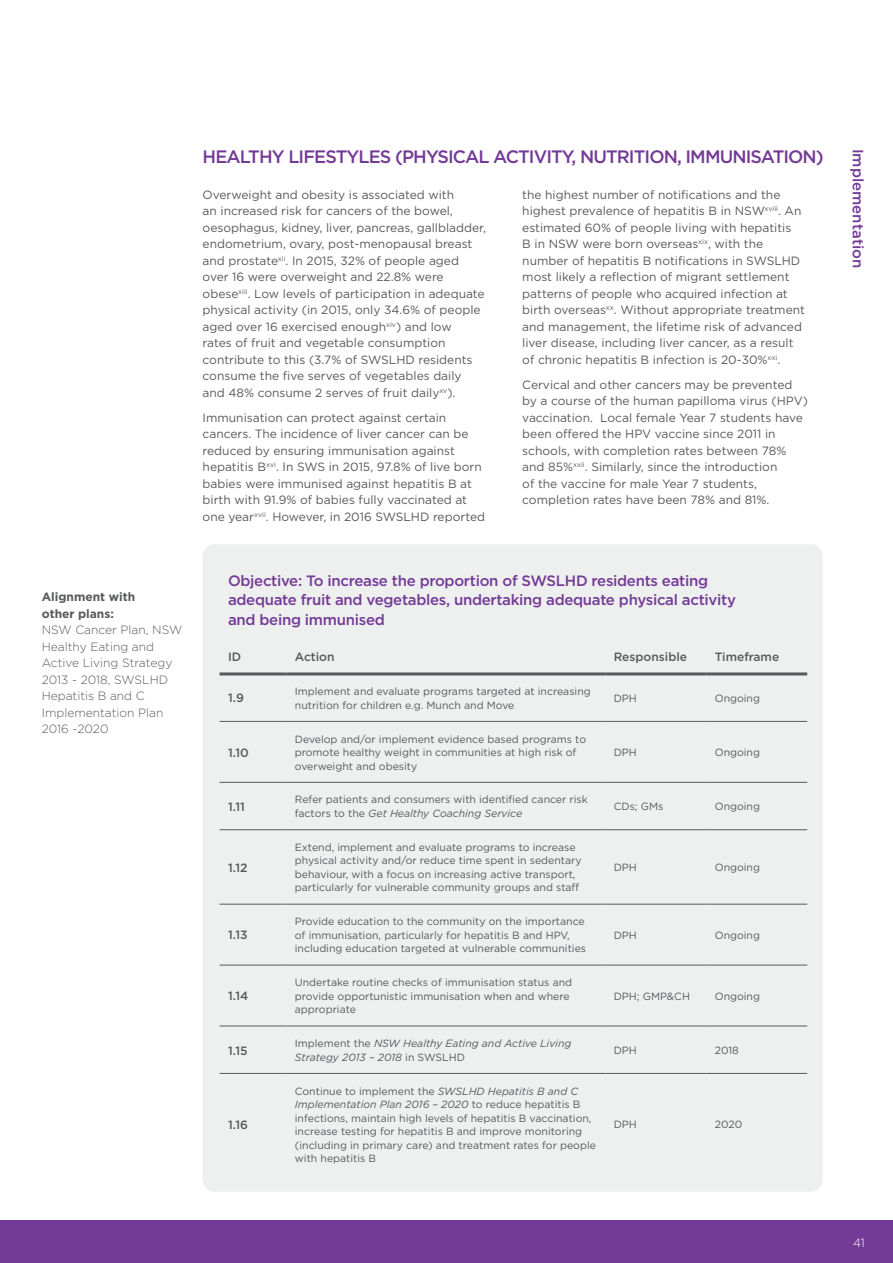
<style>
.page{position:relative;width:893px;height:1263px;background:#fff}
.page>*{position:absolute;margin:0;border:0;box-sizing:border-box;transform-origin:0 0}
.t1{font:500 18px "Gotham";letter-spacing:-.05em;color:#733a96}
.t2{font:500 15px/19.5px "Gotham";letter-spacing:-.02em;color:#733a96}
.t3{font:500 15px "Gotham";color:#733a96}
.t4{font:12px/16.5px "Gotham";color:#58595b}
.t5{font:300 12px/16.5px "Gotham";color:#58595b}
.t6{font:500 12px "Gotham";color:#58595b}
.t7{font:700 12px/16.5px "Gotham";color:#58595b}
.t8{font:300 12px "Gotham";color:#fff}
.t9{font:10.5px/13.5px "Gotham";color:#58595b}
.t10{font:italic 10.5px/13.5px "Gotham";color:#58595b}
.s1{font-style:italic}
.s2{font-style:normal}
</style>
<div class="page">
<div style="left:0;top:1220px;width:893px;height:43px;background:#733a96"></div>
<div style="left:203px;top:544px;width:620px;height:648px;background:#eeefef;border-radius:13px"></div>
<hr style="left:220px;top:672px;width:66px;height:3px;background:#58595b">
<hr style="left:286px;top:672px;width:319px;height:3px;background:#58595b">
<hr style="left:605px;top:672px;width:101px;height:3px;background:#58595b">
<hr style="left:706px;top:672px;width:101px;height:3px;background:#58595b">
<hr style="left:220px;top:721px;width:66px;height:1px;background:#58595b">
<hr style="left:286px;top:721px;width:319px;height:1px;background:#58595b">
<hr style="left:605px;top:721px;width:101px;height:1px;background:#58595b">
<hr style="left:706px;top:721px;width:101px;height:1px;background:#58595b">
<hr style="left:220px;top:1073px;width:66px;height:1px;background:#58595b">
<hr style="left:286px;top:1073px;width:319px;height:1px;background:#58595b">
<hr style="left:605px;top:1073px;width:101px;height:1px;background:#58595b">
<hr style="left:706px;top:1073px;width:101px;height:1px;background:#58595b">
<hr style="left:220px;top:782px;width:66px;height:1px;background:#58595b">
<hr style="left:286px;top:782px;width:319px;height:1px;background:#58595b">
<hr style="left:605px;top:782px;width:101px;height:1px;background:#58595b">
<hr style="left:706px;top:782px;width:101px;height:1px;background:#58595b">
<hr style="left:220px;top:829px;width:66px;height:1px;background:#58595b">
<hr style="left:286px;top:829px;width:319px;height:1px;background:#58595b">
<hr style="left:605px;top:829px;width:101px;height:1px;background:#58595b">
<hr style="left:706px;top:829px;width:101px;height:1px;background:#58595b">
<hr style="left:220px;top:904px;width:66px;height:1px;background:#58595b">
<hr style="left:286px;top:904px;width:319px;height:1px;background:#58595b">
<hr style="left:605px;top:904px;width:101px;height:1px;background:#58595b">
<hr style="left:706px;top:904px;width:101px;height:1px;background:#58595b">
<hr style="left:220px;top:965px;width:66px;height:1px;background:#58595b">
<hr style="left:286px;top:965px;width:319px;height:1px;background:#58595b">
<hr style="left:605px;top:965px;width:101px;height:1px;background:#58595b">
<hr style="left:706px;top:965px;width:101px;height:1px;background:#58595b">
<hr style="left:220px;top:1025px;width:66px;height:1px;background:#58595b">
<hr style="left:286px;top:1025px;width:319px;height:1px;background:#58595b">
<hr style="left:605px;top:1025px;width:101px;height:1px;background:#58595b">
<hr style="left:706px;top:1025px;width:101px;height:1px;background:#58595b">
<p class="t7" style="left:42px;top:588px;width:95px">Alignment with other plans:</p>
<p class="t5" style="left:42px;top:621px;width:142px">NSW Cancer Plan, NSW<br>Healthy Eating and<br>Active Living Strategy<br>2013 - 2018, SWSLHD<br>Hepatitis B and C<br>Implementation Plan<br>2016 -2020</p>
<h1 class="t1" style="left:203px;top:145px;width:623px">HEALTHY LIFESTYLES (PHYSICAL ACTIVITY, NUTRITION, IMMUNISATION)</h1>
<p class="t4" style="left:203px;top:186px;width:285px">Overweight and obesity is associated with<br>an increased risk for cancers of the bowel, oesophagus, kidney, liver, pancreas, gallbladder, endometrium, ovary, post-menopausal breast and prostate<sup>xii</sup>. In 2015, 32% of people aged over 16 were overweight and 22.8% were obese<sup>xiii</sup>. Low levels of participation in adequate physical activity (in 2015, only 34.6% of people aged over 16 exercised enough<sup>xiv</sup>) and low<br>rates of fruit and vegetable consumption contribute to this (3.7% of SWSLHD residents consume the five serves of vegetables daily and 48% consume 2 serves of fruit daily<sup>xv</sup>).</p>
<p class="t4" style="left:203px;top:409px;width:284px">Immunisation can protect against certain cancers. The incidence of liver cancer can be reduced by ensuring immunisation against hepatitis B<sup>xvi</sup>. In SWS in 2015, 97.8% of live born babies were immunised against hepatitis B at birth with 91.9% of babies fully vaccinated at one year<sup>xvii</sup>. However, in 2016 SWSLHD reported</p>
<p class="t4" style="left:522px;top:186px;width:284px">the highest number of notifications and the highest prevalence of hepatitis B in NSW<sup>xviii</sup>. An estimated 60% of people living with hepatitis<br>B in NSW were born overseas<sup>xix</sup>, with the number of hepatitis B notifications in SWSLHD most likely a reflection of migrant settlement patterns of people who acquired infection at birth overseas<sup>xx</sup>. Without appropriate treatment and management, the lifetime risk of advanced liver disease, including liver cancer, as a result of chronic hepatitis B infection is 20-30%<sup>xxi</sup>.</p>
<p class="t4" style="left:522px;top:376px;width:287px">Cervical and other cancers may be prevented by a course of the human papilloma virus (HPV) vaccination. Local female Year 7 students have been offered the HPV vaccine since 2011 in schools, with completion rates between 78% and 85%<sup>xxii</sup>. Similarly, since the introduction<br>of the vaccine for male Year 7 students, completion rates have been 78% and 81%.</p>
<p class="t2" style="left:228px;top:571px;width:509px">Objective: To increase the proportion of SWSLHD residents eating adequate fruit and vegetables, undertaking adequate physical activity and being immunised</p>
<p class="t6" style="left:228px;top:648px;width:15px">ID</p>
<p class="t6" style="left:295px;top:648px;width:41px">Action</p>
<p class="t6" style="left:614px;top:648px;width:75px">Responsible</p>
<p class="t6" style="left:715px;top:648px;width:66px">Timeframe</p>
<p class="t6" style="left:228px;top:690px;width:17px">1.9</p>
<p class="t9" style="left:295px;top:684px;width:297px">Implement and evaluate programs targeted at increasing nutrition for children e.g. Munch and Move</p>
<p class="t9" style="left:614px;top:691px;width:25px">DPH</p>
<p class="t9" style="left:715px;top:691px;width:47px">Ongoing</p>
<p class="t6" style="left:228px;top:744px;width:22px">1.10</p>
<p class="t9" style="left:295px;top:732px;width:293px">Develop and/or implement evidence based programs to promote healthy weight in communities at high risk of overweight and obesity</p>
<p class="t9" style="left:614px;top:745px;width:25px">DPH</p>
<p class="t9" style="left:715px;top:745px;width:47px">Ongoing</p>
<p class="t6" style="left:228px;top:799px;width:18px">1.11</p>
<p class="t9" style="left:295px;top:793px;width:294px">Refer patients and consumers with identified cancer risk factors to the <span class="s1">Get Healthy Coaching Service</span></p>
<p class="t9" style="left:614px;top:799px;width:51px">CDs; GMs</p>
<p class="t9" style="left:715px;top:799px;width:47px">Ongoing</p>
<p class="t6" style="left:228px;top:860px;width:21px">1.12</p>
<p class="t9" style="left:295px;top:840px;width:288px">Extend, implement and evaluate programs to increase physical activity and/or reduce time spent in sedentary behaviour, with a focus on increasing active transport, particularly for vulnerable community groups and staff</p>
<p class="t9" style="left:614px;top:860px;width:25px">DPH</p>
<p class="t9" style="left:715px;top:860px;width:47px">Ongoing</p>
<p class="t6" style="left:228px;top:927px;width:21px">1.13</p>
<p class="t9" style="left:295px;top:915px;width:293px">Provide education to the community on the importance of immunisation, particularly for hepatitis B and HPV, including education targeted at vulnerable communities</p>
<p class="t9" style="left:614px;top:928px;width:25px">DPH</p>
<p class="t9" style="left:715px;top:928px;width:47px">Ongoing</p>
<p class="t6" style="left:228px;top:988px;width:22px">1.14</p>
<p class="t9" style="left:295px;top:975px;width:279px">Undertake routine checks of immunisation status and provide opportunistic immunisation when and where appropriate</p>
<p class="t9" style="left:614px;top:989px;width:78px">DPH; GMP&amp;CH</p>
<p class="t9" style="left:715px;top:989px;width:47px">Ongoing</p>
<p class="t6" style="left:228px;top:1042px;width:21px">1.15</p>
<p class="t10" style="left:295px;top:1036px;width:278px"><span class="s2">Implement the</span> NSW Healthy Eating and Active Living<br>Strategy 2013 – 2018 <span class="s2">in SWSLHD</span></p>
<p class="t9" style="left:614px;top:1043px;width:25px">DPH</p>
<p class="t9" style="left:715px;top:1043px;width:26px">2018</p>
<p class="t6" style="left:228px;top:1117px;width:22px">1.16</p>
<p class="t9" style="left:295px;top:1084px;width:303px">Continue to implement the <span class="s1">SWSLHD Hepatitis B and C Implementation Plan 2016 – 2020</span> to reduce hepatitis B infections, maintain high levels of hepatitis B vaccination, increase testing for hepatitis B and improve monitoring (including in primary care) and treatment rates for people with hepatitis B</p>
<p class="t9" style="left:614px;top:1118px;width:25px">DPH</p>
<p class="t9" style="left:715px;top:1118px;width:29px">2020</p>
<p class="t3" style="left:868px;top:149px;width:121px;rotate:90deg">Implementation</p>
<p class="t8" style="left:853px;top:1235px;width:13px">41</p>
</div>
